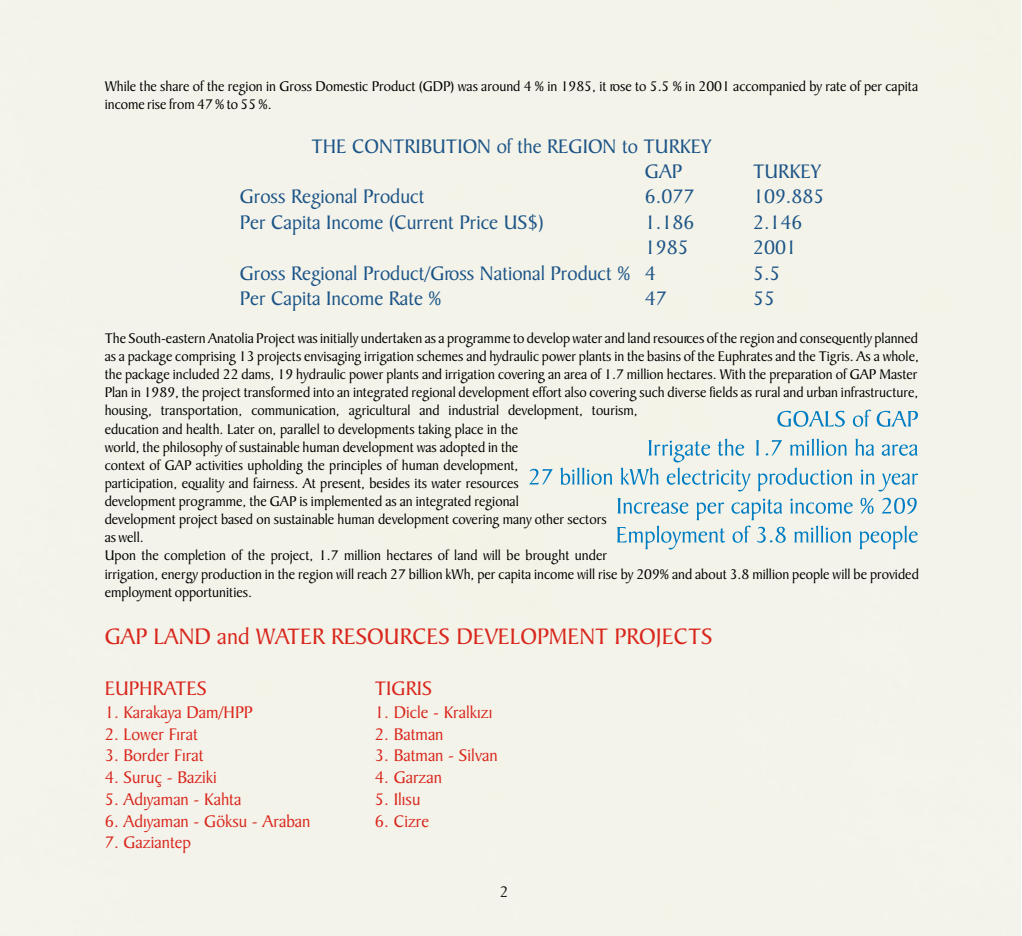
<style>
.page{position:relative;width:1022px;height:936px;background:#fff}
.page>*{position:absolute;margin:0;border:0;box-sizing:border-box;transform-origin:0 0}
.t1{font:24px "Baker Signet BT";color:#d9261c}
.t2{font:21px/25.3px "Baker Signet BT";color:#1c5487}
.t3{font:21px "Baker Signet BT";color:#d9261c}
.t4{font:18px "Baker Signet BT";color:#d9261c}
.t5{font:16.5px "Baker Signet BT";color:#1f1a17}
.t6{font:15px/18.1px "Baker Signet BT";color:#000}
</style>
<div class="page">
<div style="left:0;top:1px;width:1020px;height:935px;background:#f3f3e9"></div>
<svg style="left:529px;top:410px;width:389px;height:139px"></svg>
<p class="t6" style="left:105px;top:78px;width:815px">While the share of the region in Gross Domestic Product (GDP) was around 4 % in 1985, it rose to 5.5 % in 2001 accompanied by rate of per capita income rise from 47 % to 55 %.</p>
<h2 class="t2" style="left:645px;top:135px;width:68px;text-indent:-333px">THE CONTRIBUTION of the REGION to TURKEY<br>GAP</h2>
<h2 class="t2" style="left:753px;top:160px;width:69px">TURKEY</h2>
<h2 class="t2" style="left:240px;top:185px;width:186px">Gross Regional Product</h2>
<h2 class="t2" style="left:645px;top:185px;width:51px">6.077</h2>
<h2 class="t2" style="left:753px;top:185px;width:73px">109.885</h2>
<h2 class="t2" style="left:240px;top:211px;width:306px">Per Capita Income (Current Price US$)</h2>
<h2 class="t2" style="left:645px;top:211px;width:51px">1.186</h2>
<h2 class="t2" style="left:753px;top:211px;width:51px">2.146</h2>
<h2 class="t2" style="left:645px;top:236px;width:45px">1985</h2>
<h2 class="t2" style="left:753px;top:236px;width:45px">2001</h2>
<h2 class="t2" style="left:240px;top:261px;width:417px">Gross Regional Product/Gross National Product % 4</h2>
<h2 class="t2" style="left:753px;top:261px;width:29px">5.5</h2>
<h2 class="t2" style="left:240px;top:287px;width:203px">Per Capita Income Rate %</h2>
<h2 class="t2" style="left:645px;top:287px;width:23px">47</h2>
<h2 class="t2" style="left:753px;top:287px;width:23px">55</h2>
<p class="t6" style="left:105px;top:330px;width:815px">The South-eastern Anatolia Project was initially undertaken as a programme to develop water and land resources of the region and consequently planned as a package comprising 13 projects envisaging irrigation schemes and hydraulic power plants in the basins of the Euphrates and the Tigris. As a whole, the package included 22 dams, 19 hydraulic power plants and irrigation covering an area of 1.7 million hectares. With the preparation of GAP Master Plan in 1989, the project transformed into an integrated regional development effort also covering such diverse fields as rural and urban infrastructure, housing, transportation, communication, agricultural and industrial development, tourism,<br>education and health. Later on, parallel to developments taking place in the<br>world, the philosophy of sustainable human development was adopted in the<br>context of GAP activities upholding the principles of human development,<br>participation, equality and fairness. At present, besides its water resources<br>development programme, the GAP is implemented as an integrated regional<br>development project based on sustainable human development covering many other sectors<br>as well.<br>Upon the completion of the project, 1.7 million hectares of land will be brought under<br>irrigation, energy production in the region will reach 27 billion kWh, per capita income will rise by 209% and about 3.8 million people will be provided employment opportunities.</p>
<h1 class="t1" style="left:105px;top:625px;width:609px">GAP LAND and WATER RESOURCES DEVELOPMENT PROJECTS</h1>
<h2 class="t3" style="left:105px;top:679px;width:104px">EUPHRATES</h2>
<h2 class="t3" style="left:375px;top:679px;width:59px">TIGRIS</h2>
<p class="t4" style="left:105px;top:704px;width:150px">1. Karakaya Dam/HPP</p>
<p class="t4" style="left:375px;top:704px;width:119px">1. Dicle - Kralkýzý</p>
<p class="t4" style="left:105px;top:726px;width:95px">2. Lower Fýrat</p>
<p class="t4" style="left:375px;top:726px;width:70px">2. Batman</p>
<p class="t4" style="left:105px;top:748px;width:100px">3. Border Fýrat</p>
<p class="t4" style="left:375px;top:748px;width:124px">3. Batman - Silvan</p>
<p class="t4" style="left:105px;top:770px;width:114px">4. Suruç - Baziki</p>
<p class="t4" style="left:375px;top:770px;width:69px">4. Garzan</p>
<p class="t4" style="left:105px;top:791px;width:138px">5. Adýyaman - Kahta</p>
<p class="t4" style="left:375px;top:791px;width:47px">5. Ilýsu</p>
<p class="t4" style="left:105px;top:813px;width:207px">6. Adýyaman - Göksu - Araban</p>
<p class="t4" style="left:375px;top:813px;width:56px">6. Cizre</p>
<p class="t4" style="left:105px;top:835px;width:88px">7. Gaziantep</p>
<p class="t5" style="left:500px;top:884px;width:10px">2</p>
</div>
